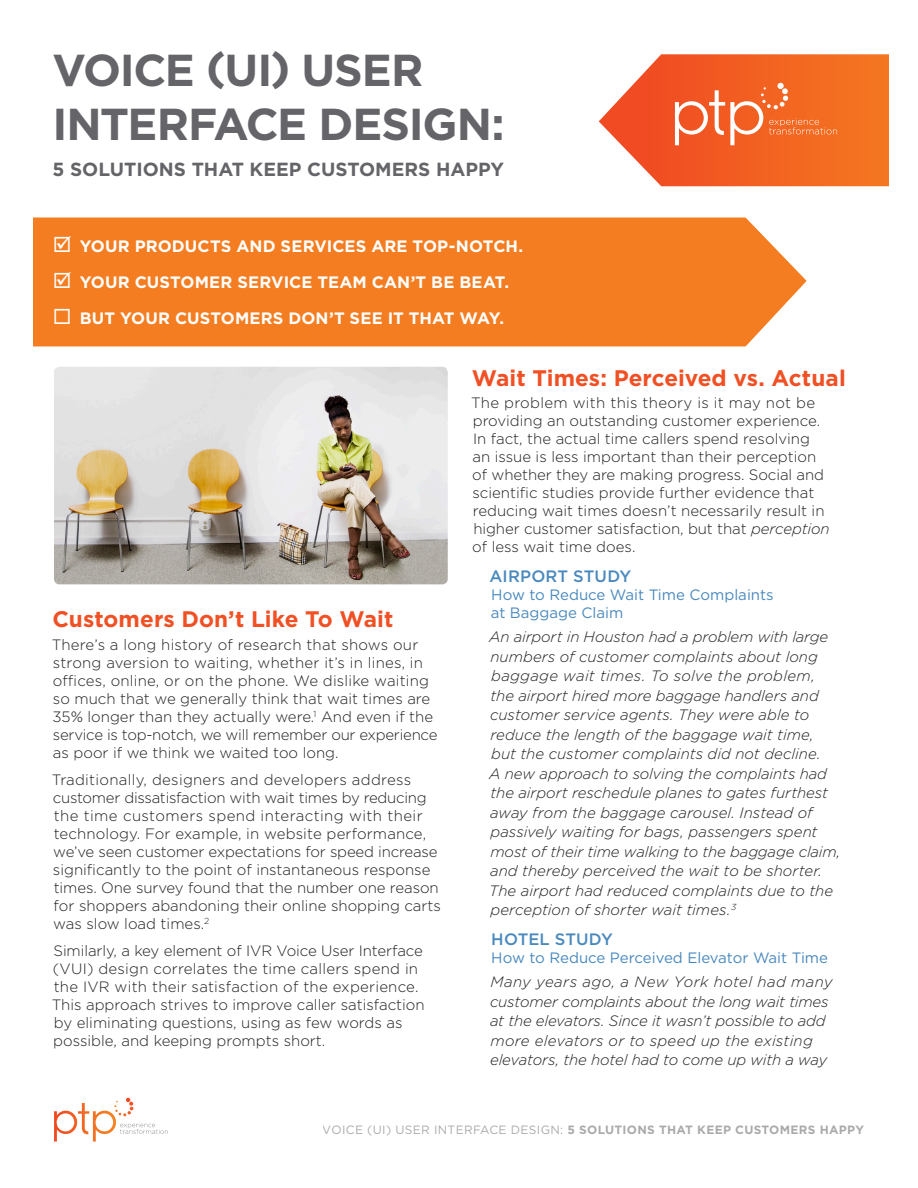
<style>
.page{position:relative;width:918px;height:1188px;background:#fff}
.page>*{position:absolute;margin:0;border:0;box-sizing:border-box;transform-origin:0 0}
.UI_HEADER{font:700 44.7px/54px "Gotham";letter-spacing:-.025em;color:#646469}
.NewSection_red_UI{font:700 22.5px "Gotham";color:#f05024}
.UI_SUB_HEADER{font:700 18.9px "Gotham";color:#646469}
.intro{font:700 16.5px "Gotham";letter-spacing:.005em;color:#fff}
.UI_H2_blue{font:500 16.5px "Gotham";letter-spacing:.005em;color:#4a89be}
.Case_Study_Header{font:500 16.5px "Gotham";letter-spacing:.005em;color:#4a89be}
.Main_copy{font:300 15px/18px "Gotham";color:#231f20}
.Case_study_copy{font:italic 300 15px/19.5px "Gotham";letter-spacing:-.005em;color:#231f20}
.Case_study-Sub_head{font:15px/18px "Gotham";color:#4a89be}
.t1{font:700 12px "Gotham";letter-spacing:.025em;color:#646469}
.s1{font-style:italic}
.s2{font-weight:400}
</style>
<div class="page">
<svg style="left:54px;top:1098px;width:114px;height:44px"></svg>
<div style="left:33px;top:217px;width:774px;height:130px;background:#f47d21"></div>
<svg style="left:599px;top:54px;width:290px;height:132px;background:#f37741"></svg>
<div style="left:777px;top:83px;width:7px;height:6px;background:#fff;border-radius:50%"></div>
<img style="left:54px;top:367px;width:394px;height:217px">
<p class="UI_HEADER" style="left:52px;top:42px;width:454px">VOICE (UI) USER<br>INTERFACE DESIGN:</p>
<p class="UI_SUB_HEADER" style="left:52px;top:156px;width:453px">5 SOLUTIONS THAT KEEP CUSTOMERS HAPPY</p>
<p class="intro" style="left:53px;top:235px;width:472px">☑ YOUR PRODUCTS AND SERVICES ARE TOP-NOTCH.</p>
<p class="intro" style="left:53px;top:271px;width:458px">☑ YOUR CUSTOMER SERVICE TEAM CAN’T BE BEAT.</p>
<p class="intro" style="left:53px;top:307px;width:453px">◻ BUT YOUR CUSTOMERS DON’T SEE IT THAT WAY.</p>
<p class="NewSection_red_UI" style="left:53px;top:604px;width:342px">Customers Don’t Like To Wait</p>
<p class="Main_copy" style="left:52px;top:635px;width:387px">There’s a long history of research that shows our strong aversion to waiting, whether it’s in lines, in offices, online, or on the phone. We dislike waiting so much that we generally think that wait times are 35% longer than they actually were.<sup>1</sup> And even if the service is top-notch, we will remember our experience as poor if we think we waited too long.</p>
<p class="Main_copy" style="left:52px;top:770px;width:391px">Traditionally, designers and developers address customer dissatisfaction with wait times by reducing the time customers spend interacting with their technology. For example, in website performance, we’ve seen customer expectations for speed increase significantly to the point of instantaneous response times. One survey found that the number one reason for shoppers abandoning their online shopping carts was slow load times.<sup>2</sup></p>
<p class="Main_copy" style="left:52px;top:941px;width:374px">Similarly, a key element of IVR Voice User Interface (VUI) design correlates the time callers spend in the IVR with their satisfaction of the experience.<br>This approach strives to improve caller satisfaction by eliminating questions, using as few words as possible, and keeping prompts short.</p>
<p class="NewSection_red_UI" style="left:472px;top:363px;width:376px">Wait Times: Perceived vs. Actual</p>
<p class="Main_copy" style="left:471px;top:394px;width:360px">The problem with this theory is it may not be providing an outstanding customer experience.<br>In fact, the actual time callers spend resolving<br>an issue is less important than their perception of whether they are making progress. Social and scientific studies provide further evidence that reducing wait times doesn’t necessarily result in higher customer satisfaction, but that <span class="s1">perception </span>of less wait time does.</p>
<p class="UI_H2_blue" style="left:490px;top:566px;width:143px">AIRPORT STUDY</p>
<p class="Case_study-Sub_head" style="left:491px;top:586px;width:284px">How to Reduce Wait Time Complaints at Baggage Claim</p>
<p class="Case_study_copy" style="left:489px;top:627px;width:353px">An airport in Houston had a problem with large numbers of customer complaints about long baggage wait times. To solve the problem,<br>the airport hired more baggage handlers and customer service agents. They were able to reduce the length of the baggage wait time, but the customer complaints did not decline.<br>A new approach to solving the complaints had the airport reschedule planes to gates furthest away from the baggage carousel. Instead of passively waiting for bags, passengers spent most of their time walking to the baggage claim, and thereby perceived the wait to be shorter.<br>The airport had reduced complaints due to the perception of shorter wait times.<sup>3</sup></p>
<p class="Case_Study_Header" style="left:491px;top:929px;width:123px">HOTEL STUDY</p>
<p class="Case_study-Sub_head" style="left:491px;top:949px;width:338px">How to Reduce Perceived Elevator Wait Time</p>
<p class="Case_study_copy" style="left:490px;top:972px;width:344px">Many years ago, a New York hotel had many customer complaints about the long wait times at the elevators. Since it wasn’t possible to add more elevators or to speed up the existing elevators, the hotel had to come up with a way</p>
<p class="t1" style="left:323px;top:1122px;width:543px"><span class="s2">VOICE (UI) USER INTERFACE DESIGN:</span> 5 SOLUTIONS THAT KEEP CUSTOMERS HAPPY</p>
</div>
